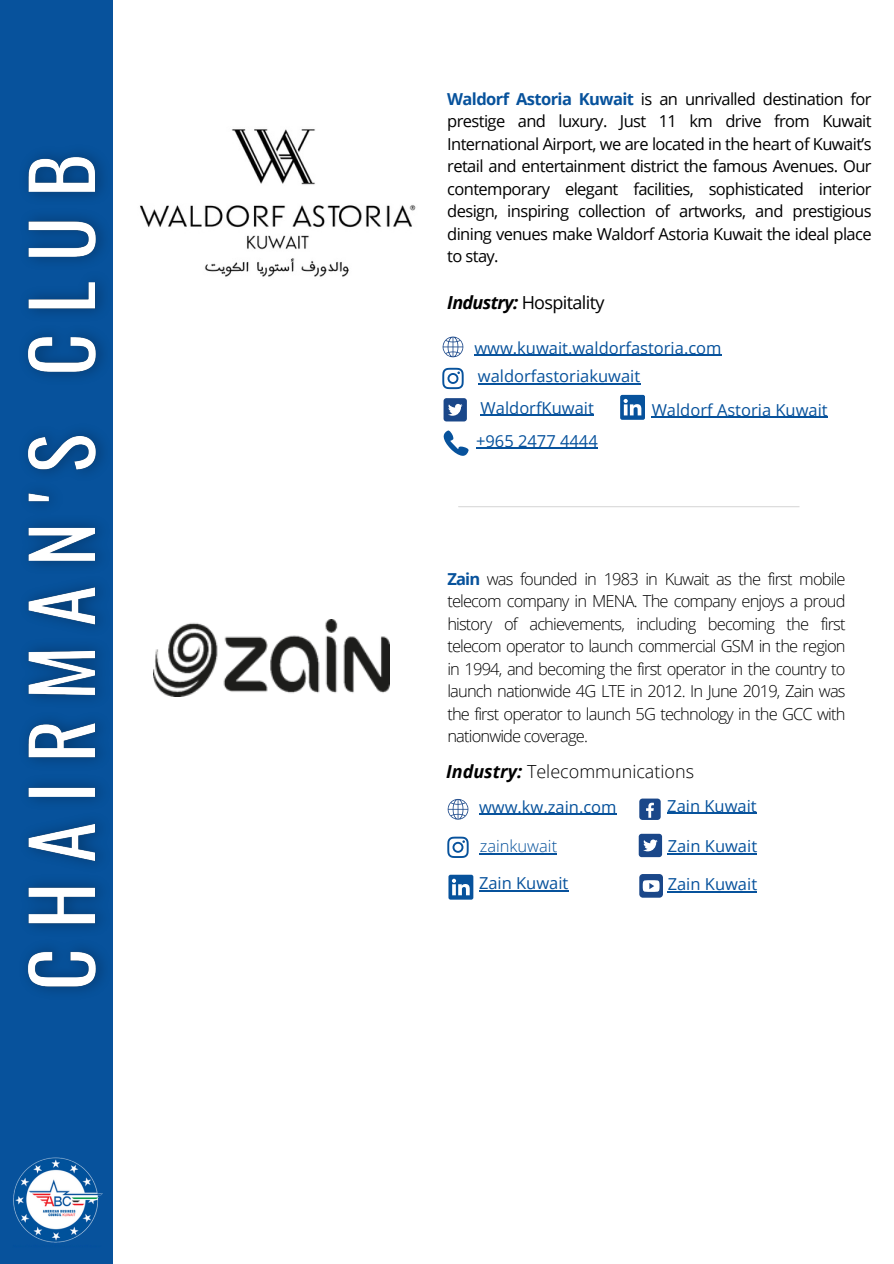
<style>
.page{position:relative;width:894px;height:1264px;background:#fff}
.page>*{position:absolute;margin:0;border:0;box-sizing:border-box;transform-origin:0 0}
.t1{font:300 18px "Open Sans";color:#000}
.t2{font:18px "Open Sans";letter-spacing:-.035em;color:#000}
.t3{font:16.5px/22.5px "Open Sans";letter-spacing:-.035em;color:#000;text-align:justify}
.t4{font:300 16.5px/22.5px "Open Sans";letter-spacing:-.05em;color:#000;text-align:justify}
.t5{font:16.5px "Open Sans";color:#07529c}
.t6{font:300 16.5px "Open Sans";color:#07529c}
.s1{font-weight:700;color:#07529c}
.s2{font-weight:700;font-style:italic}
</style>
<div class="page">
<img style="left:153px;top:619px;width:236px;height:77px">
<div style="left:0;top:0;width:113px;height:1263px;background:#07529c"></div>
<img style="left:13px;top:1157px;width:90px;height:86px">
<hr style="left:479px;top:853px;width:78px;height:1px;background:#07529c">
<img style="left:27px;top:153px;width:76px;height:839px">
<hr style="left:479px;top:813px;width:137px;height:1px;background:#07529c">
<hr style="left:667px;top:812px;width:89px;height:1px;background:#07529c">
<hr style="left:667px;top:853px;width:90px;height:1px;background:#07529c">
<hr style="left:479px;top:890px;width:89px;height:1px;background:#07529c">
<hr style="left:667px;top:891px;width:90px;height:1px;background:#07529c">
<svg style="left:447px;top:799px;width:21px;height:21px"></svg>
<svg style="left:447px;top:836px;width:21px;height:22px"></svg>
<svg style="left:448px;top:874px;width:25px;height:25px"></svg>
<div style="left:638px;top:833px;width:24px;height:24px;background:#1a4789;border-radius:3px"></div>
<svg style="left:643px;top:839px;width:14px;height:12px"></svg>
<div style="left:639px;top:798px;width:21px;height:22px;background:#1a4789;border-radius:3px"></div>
<svg style="left:646px;top:802px;width:7px;height:15px"></svg>
<div style="left:639px;top:874px;width:23px;height:23px;background:#1a4789;border-radius:4px"></div>
<svg style="left:642px;top:880px;width:17px;height:11px"></svg>
<img style="left:140px;top:129px;width:276px;height:148px">
<hr style="left:474px;top:355px;width:247px;height:1px;background:#07529c">
<hr style="left:477px;top:383px;width:163px;height:1px;background:#07529c">
<hr style="left:480px;top:415px;width:113px;height:1px;background:#07529c">
<hr style="left:651px;top:417px;width:176px;height:1px;background:#07529c">
<hr style="left:476px;top:447px;width:121px;height:2px;background:#07529c">
<svg style="left:442px;top:336px;width:21px;height:21px"></svg>
<svg style="left:442px;top:368px;width:21px;height:21px"></svg>
<svg style="left:620px;top:395px;width:24px;height:24px"></svg>
<div style="left:443px;top:398px;width:24px;height:23px;background:#1a4789;border-radius:3px"></div>
<svg style="left:448px;top:404px;width:14px;height:12px"></svg>
<svg style="left:443px;top:430px;width:25px;height:26px"></svg>
<hr style="left:458px;top:506px;width:340px;height:1px;background:#d9d9d9">
<p class="t3" style="left:447px;top:87px;width:426px"><span class="s1">Waldorf Astoria Kuwait</span> is an unrivalled destination for prestige and luxury. Just 11 km drive from Kuwait International Airport, we are located in the heart of Kuwait’s retail and entertainment district the famous Avenues. Our contemporary elegant facilities, sophisticated interior design, inspiring collection of artworks, and prestigious dining venues make Waldorf Astoria Kuwait the ideal place to stay.</p>
<p class="t2" style="left:447px;top:290px;width:159px"><span class="s2">Industry:</span> Hospitality</p>
<p class="t5" style="left:474px;top:336px;width:248px">www.kuwait.waldorfastoria.com</p>
<p class="t5" style="left:477px;top:364px;width:164px">waldorfastoriakuwait</p>
<p class="t5" style="left:480px;top:396px;width:115px">WaldorfKuwait</p>
<p class="t5" style="left:651px;top:398px;width:177px">Waldorf Astoria Kuwait</p>
<p class="t5" style="left:476px;top:429px;width:123px">+965 2477 4444</p>
<p class="t4" style="left:447px;top:567px;width:399px"><span class="s1">Zain</span> was founded in 1983 in Kuwait as the first mobile telecom company in MENA. The company enjoys a proud history of achievements, including becoming the first telecom operator to launch commercial GSM in the region in 1994, and becoming the first operator in the country to launch nationwide 4G LTE in 2012. In June 2019, Zain was the first operator to launch 5G technology in the GCC with nationwide coverage.</p>
<p class="t1" style="left:446px;top:759px;width:249px"><span class="s2">Industry:</span> Telecommunications</p>
<p class="t5" style="left:479px;top:795px;width:139px">www.kw.zain.com</p>
<p class="t5" style="left:667px;top:794px;width:91px">Zain Kuwait</p>
<p class="t5" style="left:667px;top:834px;width:91px">Zain Kuwait</p>
<p class="t5" style="left:479px;top:871px;width:91px">Zain Kuwait</p>
<p class="t5" style="left:667px;top:872px;width:91px">Zain Kuwait</p>
<p class="t6" style="left:479px;top:834px;width:79px">zainkuwait</p>
</div>
